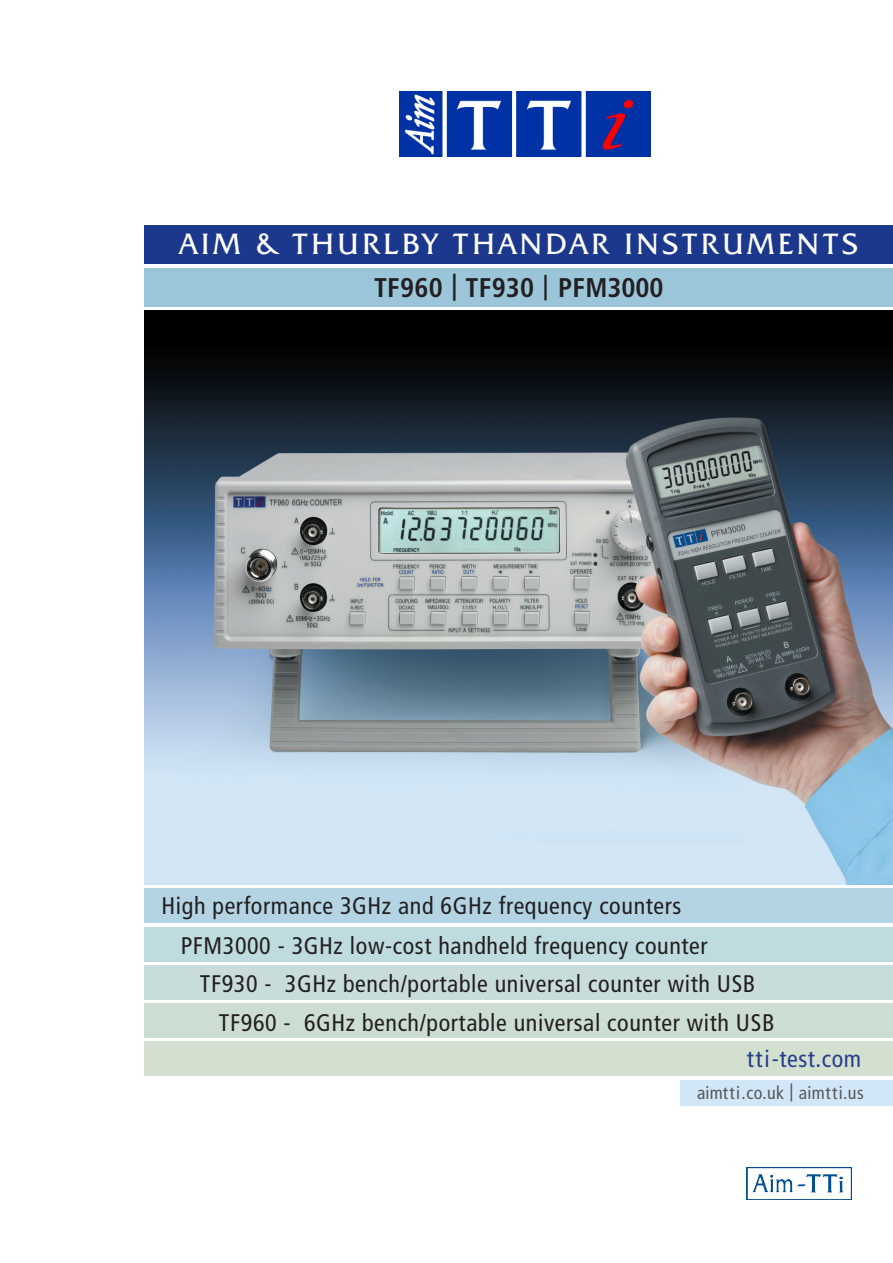
<style>
.page{position:relative;width:893px;height:1263px;background:#fff}
.page>*{position:absolute;margin:0;border:0;box-sizing:border-box;transform-origin:0 0}
.t1{font:30px "Friz Quadrata IT Cby BT";letter-spacing:.1em;color:#fff}
.t2{font:700 condensed 27px "Frutiger LT Std";letter-spacing:.01em;color:#231f20}
.t3{font:condensed 24px "Frutiger";letter-spacing:.025em;color:#231f20}
.t4{font:condensed 24px "Frutiger";letter-spacing:.025em;color:#253f8e}
.t5{font:condensed 18px "Frutiger";letter-spacing:.025em;color:#57585a}
.s1{font-size:25.5px}
</style>
<div class="page">
<img style="left:145px;top:310px;width:748px;height:574px">
<div style="left:145px;top:268px;width:748px;height:38px;background:#9bc6da"></div>
<div style="left:145px;top:889px;width:748px;height:34px;background:#b4d4e4"></div>
<div style="left:145px;top:927px;width:748px;height:34px;background:#bedbe0"></div>
<div style="left:145px;top:965px;width:748px;height:34px;background:#c8dddb"></div>
<div style="left:145px;top:1003px;width:748px;height:34px;background:#ccded3"></div>
<div style="left:145px;top:1042px;width:748px;height:34px;background:#d3e0cf"></div>
<div style="left:145px;top:225px;width:748px;height:39px;background:#1b388c"></div>
<div style="left:680px;top:1080px;width:213px;height:26px;background:#d1e6f6"></div>
<img style="left:747px;top:1167px;width:105px;height:32px">
<img style="left:399px;top:91px;width:252px;height:66px">
<p class="t1" style="left:179px;top:225px;width:680px">AIM &amp; THURLBY THANDAR INSTRUMENTS</p>
<p class="t2" style="left:374px;top:272px;width:291px">TF960 | TF930 <span class="s1">|</span> PFM3000</p>
<p class="t3" style="left:162px;top:892px;width:521px">High performance 3GHz and 6GHz frequency counters</p>
<p class="t3" style="left:181px;top:932px;width:528px">PFM3000 - 3GHz low-cost handheld frequency counter</p>
<p class="t3" style="left:200px;top:970px;width:557px">TF930 - 3GHz bench/portable universal counter with USB</p>
<p class="t3" style="left:219px;top:1008px;width:557px">TF960 - 6GHz bench/portable universal counter with USB</p>
<p class="t4" style="left:747px;top:1045px;width:116px">tti-test.com</p>
<p class="t5" style="left:697px;top:1082px;width:168px">aimtti.co.uk | aimtti.us</p>
</div>
